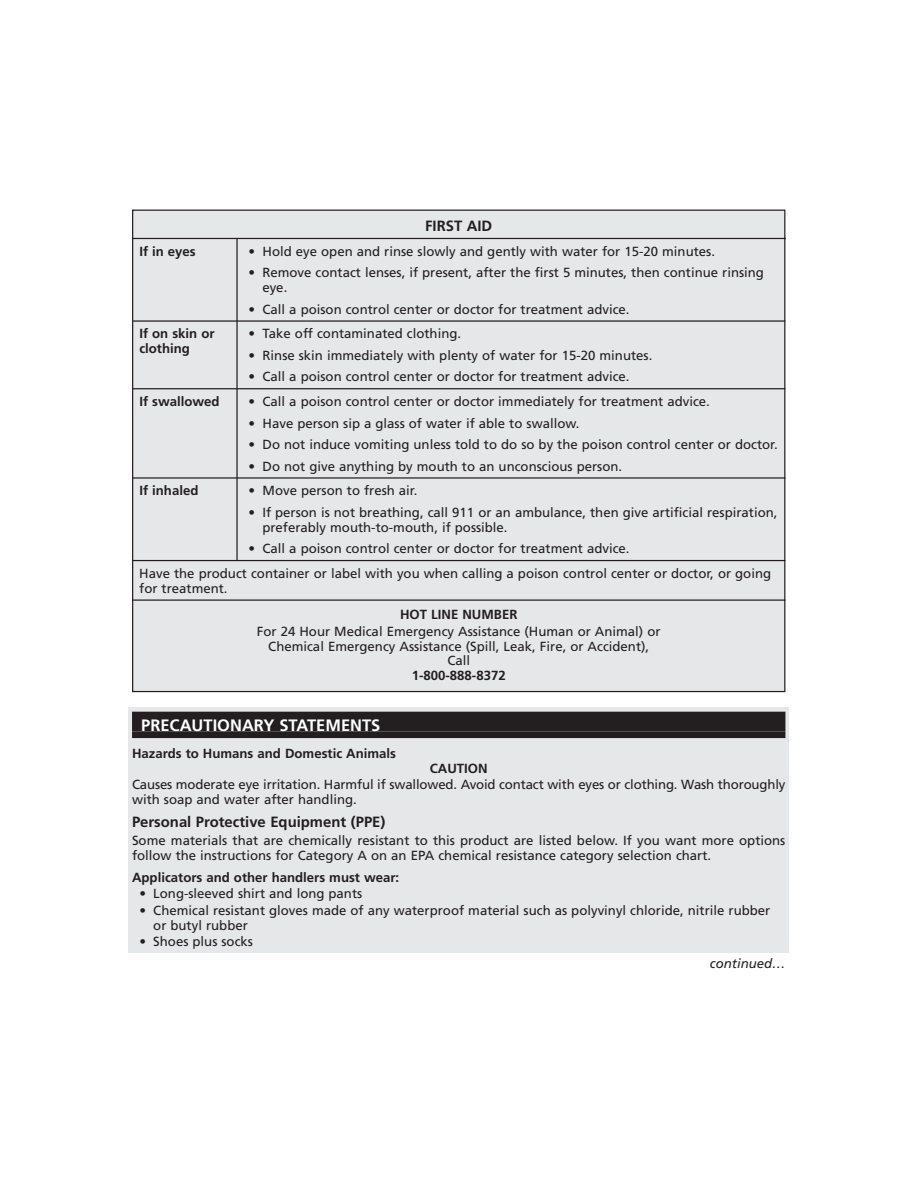
<style>
.page{position:relative;width:918px;height:1188px;background:#fff}
.page>*{position:absolute;margin:0;border:0;box-sizing:border-box;transform-origin:0 0}
.t1{font:700 16.5px "Frutiger";color:#fff}
.t2{font:700 14.85px "Frutiger";color:#231f20}
.t3{font:13.2px/14.9px "Frutiger";color:#231f20}
.t4{font:700 13.2px "Frutiger";color:#231f20}
.t5{font:italic 13.2px "Frutiger";color:#231f20}
</style>
<div class="page">
<div style="left:129px;top:707px;width:660px;height:245px;background:#e6e7e9"></div>
<div style="left:132px;top:209px;width:654px;height:484px;background:#e6e7e9"></div>
<hr style="left:132px;top:320px;width:653px;height:2px;background:#231f20">
<hr style="left:132px;top:388px;width:653px;height:1px;background:#231f20">
<hr style="left:132px;top:477px;width:653px;height:2px;background:#231f20">
<hr style="left:132px;top:560px;width:653px;height:1px;background:#231f20">
<hr style="left:132px;top:599px;width:653px;height:2px;background:#231f20">
<div style="left:132px;top:712px;width:653px;height:19px;background:#231f20"></div>
<div style="left:132px;top:731px;width:653px;height:7px;background:#231f20"></div>
<hr style="left:236px;top:238px;width:2px;height:322px;background:#231f20">
<p class="t2" style="left:425px;top:220px;width:69px">FIRST AID</p>
<p class="t4" style="left:139px;top:246px;width:58px">If in eyes</p>
<p class="t3" style="left:249px;top:245px;width:468px">• Hold eye open and rinse slowly and gently with water for 15-20 minutes.</p>
<p class="t3" style="left:262px;top:266px;width:503px;text-indent:-14px">• Remove contact lenses, if present, after the first 5 minutes, then continue rinsing eye.</p>
<p class="t3" style="left:249px;top:303px;width:382px">• Call a poison control center or doctor for treatment advice.</p>
<p class="t4" style="left:139px;top:329px;width:77px">If on skin or</p>
<p class="t3" style="left:249px;top:327px;width:214px">• Take off contaminated clothing.</p>
<p class="t4" style="left:139px;top:343px;width:52px">clothing</p>
<p class="t3" style="left:249px;top:349px;width:405px">• Rinse skin immediately with plenty of water for 15-20 minutes.</p>
<p class="t3" style="left:249px;top:371px;width:382px">• Call a poison control center or doctor for treatment advice.</p>
<p class="t4" style="left:139px;top:396px;width:82px">If swallowed</p>
<p class="t3" style="left:249px;top:395px;width:463px">• Call a poison control center or doctor immediately for treatment advice.</p>
<p class="t3" style="left:249px;top:417px;width:332px">• Have person sip a glass of water if able to swallow.</p>
<p class="t3" style="left:249px;top:438px;width:531px">• Do not induce vomiting unless told to do so by the poison control center or doctor.</p>
<p class="t3" style="left:249px;top:460px;width:375px">• Do not give anything by mouth to an unconscious person.</p>
<p class="t4" style="left:139px;top:486px;width:61px">If inhaled</p>
<p class="t3" style="left:249px;top:484px;width:170px">• Move person to fresh air.</p>
<p class="t3" style="left:262px;top:506px;width:517px;text-indent:-14px">• If person is not breathing, call 911 or an ambulance, then give artificial respiration, preferably mouth-to-mouth, if possible.</p>
<p class="t3" style="left:139px;top:537px;width:633px;line-height:24.8px;text-indent:109px">• Call a poison control center or doctor for treatment advice.<br>Have the product container or label with you when calling a poison control center or doctor, or going</p>
<p class="t3" style="left:139px;top:582px;width:90px">for treatment.</p>
<p class="t4" style="left:400px;top:609px;width:119px">HOT LINE NUMBER</p>
<p class="t3" style="left:257px;top:625px;width:405px;text-align:center">For 24 Hour Medical Emergency Assistance (Human or Animal) or<br>Chemical Emergency Assistance (Spill, Leak, Fire, or Accident),<br>Call</p>
<p class="t4" style="left:412px;top:670px;width:95px">1-800-888-8372</p>
<p class="t1" style="left:141px;top:719px;width:241px">PRECAUTIONARY STATEMENTS</p>
<p class="t4" style="left:132px;top:748px;width:266px">Hazards to Humans and Domestic Animals</p>
<p class="t4" style="left:430px;top:763px;width:59px">CAUTION</p>
<p class="t3" style="left:132px;top:778px;width:655px">Causes moderate eye irritation. Harmful if swallowed. Avoid contact with eyes or clothing. Wash thoroughly with soap and water after handling.</p>
<p class="t2" style="left:132px;top:816px;width:255px">Personal Protective Equipment (PPE)</p>
<p class="t3" style="left:132px;top:834px;width:655px">Some materials that are chemically resistant to this product are listed below. If you want more options follow the instructions for Category A on an EPA chemical resistance category selection chart.</p>
<p class="t4" style="left:132px;top:872px;width:269px">Applicators and other handlers must wear:</p>
<p class="t3" style="left:139px;top:887px;width:224px">• Long-sleeved shirt and long pants</p>
<p class="t3" style="left:153px;top:904px;width:619px;text-indent:-14px">• Chemical resistant gloves made of any waterproof material such as polyvinyl chloride, nitrile rubber or butyl rubber</p>
<p class="t3" style="left:139px;top:935px;width:115px">• Shoes plus socks</p>
<p class="t5" style="left:710px;top:958px;width:77px">continued…</p>
</div>
